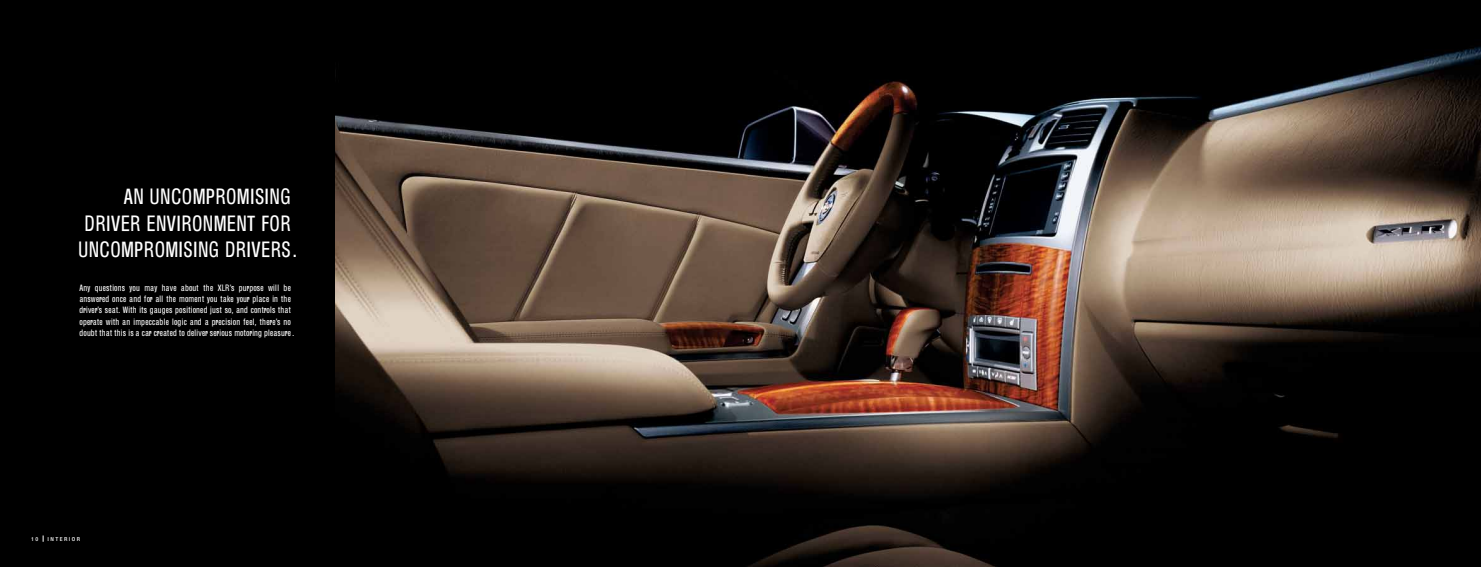
<style>
.page{position:relative;width:1481px;height:567px;background:#fff}
.page>*{position:absolute;margin:0;border:0;box-sizing:border-box;transform-origin:0 0}
.t1{font:21px/26.2px "Helvetica LTMM 1 734";letter-spacing:.02em;color:#fff;text-align:center;scale:.92 1}
.t2{font:21px "Helvetica LTMM 1 467";color:#fff}
.t3{font:8.75px/11.4px "Helvetica LTMM 1 734";letter-spacing:.03em;color:#fff;text-align:justify}
.t4{font:8.75px "Helvetica LTMM 1 534";letter-spacing:.03em;color:#fff}
.t5{font:5.25px "Helvetica LTMM 267 1000";letter-spacing:.265em;color:#fff}
.s1{font-family:"Helvetica LTMM 1 667"}
.s2{font-family:"Helvetica LTMM 1 734"}
.s3{font-family:"Helvetica LTMM 1 467"}
.s4{font-family:"Helvetica LTMM 1 401"}
.s5{font-family:"Helvetica LTMM 1 534"}
.s6{font-family:"Helvetica LTMM 1 334"}
.s7{font-family:"Helvetica LTMM 1 600"}
.s8{font-family:"Helvetica LTMM 1 800"}
.s9{font-family:"Helvetica LTMM 1 1"}
</style>
<div class="page">
<img style="left:335px;top:0;width:1145px;height:567px">
<div style="left:0;top:0;width:335px;height:567px;background:#000"></div>
<h1 class="t2" style="left:124px;top:184px;width:168px">A<span class="s1">N</span> <span class="s2">U</span><span class="s1">N</span><span class="s2">CO</span>MP<span class="s2">RO</span>MI<span class="s1">S</span>I<span class="s1">N</span><span class="s2">G</span></h1>
<h1 class="t1" style="left:78px;top:210px;width:239px">DR<span class="s3">IV</span>ER E<span class="s1">N</span><span class="s3">VI</span>RO<span class="s1">N</span><span class="s3">M</span>E<span class="s1">N</span><span class="s4">T</span> <span class="s5">F</span>OR<br>U<span class="s1">N</span>CO<span class="s3">MP</span>RO<span class="s3">MI</span><span class="s1">S</span><span class="s3">I</span><span class="s1">N</span>G DR<span class="s3">IV</span>ER<span class="s1">S</span><span class="s6">.</span></h1>
<p class="t3" style="left:80px;top:282px;width:213px"><span class="s3">A</span>n<span class="s6">y</span> qu<span class="s5">e</span><span class="s1">st</span><span class="s7">i</span><span class="s5">o</span>n<span class="s1">s</span> <span class="s6">y</span><span class="s5">o</span>u <span class="s8">m</span>a<span class="s6">y</span> ha<span class="s1">v</span><span class="s5">e</span> ab<span class="s5">o</span>u<span class="s1">t t</span>h<span class="s5">e</span> <span class="s3">X</span><span class="s1">L</span>R<span class="s3">’</span><span class="s1">s</span> pu<span class="s9">r</span>p<span class="s5">o</span><span class="s1">s</span><span class="s5">e w</span><span class="s7">ill</span> b<span class="s5">e </span>an<span class="s1">s</span><span class="s5">we</span><span class="s9">r</span><span class="s5">e</span>d <span class="s5">o</span>n<span class="s5">ce</span> and <span class="s1">f</span><span class="s5">o</span><span class="s9">r</span> a<span class="s7">ll</span> <span class="s1">t</span>h<span class="s5">e</span> <span class="s8">m</span><span class="s5">o</span><span class="s8">m</span><span class="s5">e</span>n<span class="s1">t</span> <span class="s6">y</span><span class="s5">o</span>u <span class="s1">t</span>a<span class="s5">ke</span> <span class="s6">y</span><span class="s5">o</span>u<span class="s9">r</span> p<span class="s7">l</span>a<span class="s5">ce</span> <span class="s7">i</span>n <span class="s1">t</span>h<span class="s5">e </span>d<span class="s9">r</span><span class="s7">i</span><span class="s1">v</span><span class="s5">e</span><span class="s9">r</span><span class="s3">’</span><span class="s1">s s</span><span class="s5">e</span>a<span class="s1">t</span><span class="s6">.</span> <span class="s3">W</span><span class="s7">i</span><span class="s1">t</span>h <span class="s7">i</span><span class="s1">ts</span> gaug<span class="s5">e</span><span class="s1">s</span> p<span class="s5">o</span><span class="s1">s</span><span class="s7">i</span><span class="s1">t</span><span class="s7">i</span><span class="s5">o</span>n<span class="s5">e</span>d <span class="s7">j</span>u<span class="s1">st s</span><span class="s5">o</span><span class="s6">,</span> and <span class="s5">co</span>n<span class="s1">t</span><span class="s9">r</span><span class="s5">o</span><span class="s7">l</span><span class="s1">s t</span>ha<span class="s1">t</span></p>
<p class="t4" style="left:80px;top:316px;width:213px">o<span class="s2">p</span>e<span class="s9">r</span><span class="s2">a</span><span class="s1">t</span>e w<span class="s7">i</span><span class="s1">t</span><span class="s2">h an</span> <span class="s7">i</span><span class="s8">m</span><span class="s2">p</span>ecc<span class="s2">ab</span><span class="s7">l</span>e <span class="s7">l</span>o<span class="s2">g</span><span class="s7">i</span>c <span class="s2">and a p</span><span class="s9">r</span>ec<span class="s7">i</span><span class="s1">s</span><span class="s7">i</span>o<span class="s2">n</span> <span class="s1">f</span>ee<span class="s7">l</span><span class="s6">,</span> <span class="s1">t</span><span class="s2">h</span>e<span class="s9">r</span>e<span class="s3">’</span><span class="s1">s</span> <span class="s2">n</span>o</p>
<p class="t3" style="left:80px;top:327px;width:216px">d<span class="s5">o</span>ub<span class="s1">t t</span>ha<span class="s1">t t</span>h<span class="s7">i</span><span class="s1">s</span> <span class="s7">i</span><span class="s1">s</span> a <span class="s5">c</span>a<span class="s9">r</span> <span class="s5">c</span><span class="s9">r</span><span class="s5">e</span>a<span class="s1">t</span><span class="s5">e</span>d <span class="s1">t</span><span class="s5">o</span> d<span class="s5">e</span><span class="s7">li</span><span class="s1">v</span><span class="s5">e</span><span class="s9">r</span> <span class="s1">s</span><span class="s5">e</span><span class="s9">r</span><span class="s7">i</span><span class="s5">o</span>u<span class="s1">s</span> <span class="s8">m</span><span class="s5">o</span><span class="s1">t</span><span class="s5">o</span><span class="s9">r</span><span class="s7">i</span>ng p<span class="s7">l</span><span class="s5">e</span>a<span class="s1">s</span>u<span class="s9">r</span><span class="s5">e</span> <span class="s6">.</span></p>
<p class="t5" style="left:31px;top:536px;width:9px">1 0</p>
<p class="t5" style="left:47px;top:536px;width:34px">INTERIOR</p>
</div>
